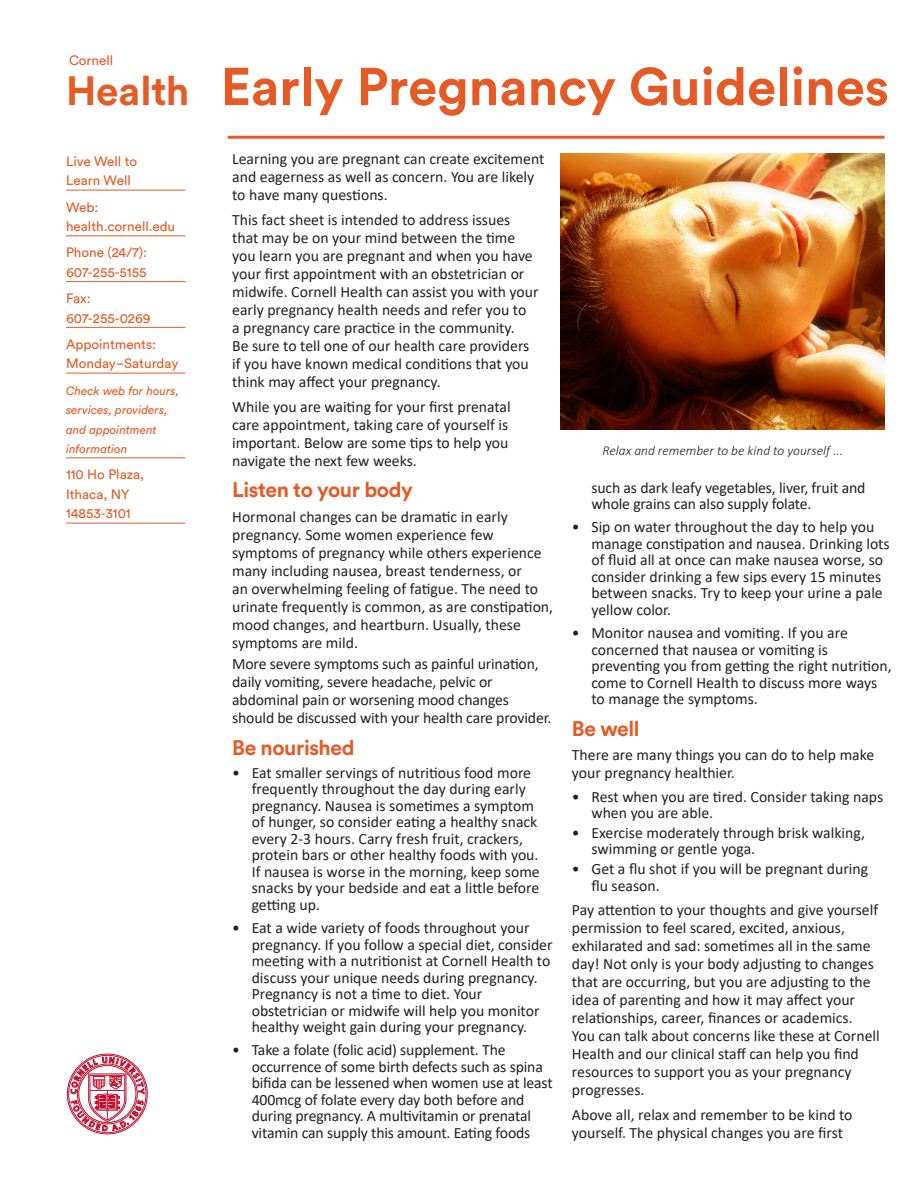
<style>
.page{position:relative;width:918px;height:1188px;background:#fff}
.page>*{position:absolute;margin:0;border:0;box-sizing:border-box;transform-origin:0 0}
.t1{font:700 52.5px "Circular Std";color:#e55a25}
.t2{font:700 40.5px "Circular Std";color:#e55a25}
.t3{font:700 21px "Circular Std";letter-spacing:-.02em;color:#e55a25}
.t4{font:15.75px/18px "Calibri";color:#231f20}
.t5{font:13.5px/19.5px "Circular Std";color:#e55a25}
.t6{font:italic 300 13.5px "Calibri";color:#231f20}
.t7{font:italic 12px/19.5px "Circular Std";color:#e55a25}
</style>
<div class="page">
<hr style="left:228px;top:136px;width:657px;height:3px;background:#e55a25">
<svg style="left:67px;top:1053px;width:81px;height:81px"></svg>
<hr style="left:66px;top:190px;width:119px;height:1px;background:#e55a25">
<hr style="left:66px;top:236px;width:119px;height:1px;background:#e55a25">
<hr style="left:66px;top:281px;width:119px;height:1px;background:#e55a25">
<hr style="left:66px;top:327px;width:119px;height:1px;background:#e55a25">
<hr style="left:66px;top:373px;width:119px;height:1px;background:#e55a25">
<hr style="left:66px;top:458px;width:119px;height:1px;background:#e55a25">
<hr style="left:66px;top:523px;width:119px;height:1px;background:#e55a25">
<img style="left:560px;top:153px;width:325px;height:277px">
<h2 class="t5" style="left:69px;top:50px;width:46px">Cornell</h2>
<h2 class="t2" style="left:66px;top:65px;width:125px">Health</h2>
<h1 class="t1" style="left:221px;top:53px;width:670px">Early Pregnancy Guidelines</h1>
<p class="t5" style="left:66px;top:151px;width:73px">Live Well to<br>Learn Well</p>
<p class="t5" style="left:66px;top:197px;width:111px">Web: health.cornell.edu</p>
<p class="t5" style="left:66px;top:243px;width:83px">Phone (24/7):<br>607-255-5155</p>
<p class="t5" style="left:66px;top:289px;width:86px">Fax:<br>607-255-0269</p>
<p class="t5" style="left:66px;top:334px;width:114px">Appointments:<br>Monday–Saturday</p>
<p class="t7" style="left:66px;top:381px;width:115px">Check web for hours, services, providers, and appointment information</p>
<p class="t5" style="left:66px;top:465px;width:80px">110 Ho Plaza,<br>Ithaca, NY<br>14853-3101</p>
<p class="t4" style="left:232px;top:149px;width:314px">Learning you are pregnant can create excitement and eagerness as well as concern. You are likely to have many questions.</p>
<p class="t4" style="left:232px;top:210px;width:308px">This fact sheet is intended to address issues that may be on your mind between the time you learn you are pregnant and when you have your first appointment with an obstetrician or midwife. Cornell Health can assist you with your early pregnancy health needs and refer you to<br>a pregnancy care practice in the community.<br>Be sure to tell one of our health care providers if you have known medical conditions that you think may affect your pregnancy.</p>
<p class="t4" style="left:232px;top:397px;width:280px">While you are waiting for your first prenatal care appointment, taking care of yourself is important. Below are some tips to help you navigate the next few weeks.</p>
<h2 class="t3" style="left:232px;top:476px;width:182px">Listen to your body</h2>
<p class="t4" style="left:232px;top:507px;width:322px">Hormonal changes can be dramatic in early pregnancy. Some women experience few symptoms of pregnancy while others experience many including nausea, breast tenderness, or<br>an overwhelming feeling of fatigue. The need to urinate frequently is common, as are constipation, mood changes, and heartburn. Usually, these symptoms are mild.</p>
<p class="t4" style="left:232px;top:654px;width:321px">More severe symptoms such as painful urination, daily vomiting, severe headache, pelvic or abdominal pain or worsening mood changes should be discussed with your health care provider.</p>
<h2 class="t3" style="left:232px;top:734px;width:124px">Be nourished</h2>
<p class="t4" style="left:252px;top:764px;width:290px;line-height:16.5px;text-indent:-20px">• Eat smaller servings of nutritious food more frequently throughout the day during early pregnancy. Nausea is sometimes a symptom of hunger, so consider eating a healthy snack every 2-3 hours. Carry fresh fruit, crackers, protein bars or other healthy foods with you.<br>If nausea is worse in the morning, keep some snacks by your bedside and eat a little before getting up.</p>
<p class="t4" style="left:252px;top:919px;width:302px;line-height:16.5px;text-indent:-20px">• Eat a wide variety of foods throughout your pregnancy. If you follow a special diet, consider meeting with a nutritionist at Cornell Health to discuss your unique needs during pregnancy.<br>Pregnancy is not a time to diet. Your obstetrician or midwife will help you monitor healthy weight gain during your pregnancy.</p>
<p class="t4" style="left:252px;top:1041px;width:302px;line-height:16.5px;text-indent:-20px">• Take a folate (folic acid) supplement. The occurrence of some birth defects such as spina bifida can be lessened when women use at least 400mcg of folate every day both before and during pregnancy. A multivitamin or prenatal vitamin can supply this amount. Eating foods</p>
<p class="t6" style="left:603px;top:442px;width:242px">Relax and remember to be kind to yourself ...</p>
<p class="t4" style="left:591px;top:479px;width:276px;line-height:16.5px">such as dark leafy vegetables, liver, fruit and whole grains can also supply folate.</p>
<p class="t4" style="left:591px;top:518px;width:300px;line-height:16.5px;text-indent:-20px">• Sip on water throughout the day to help you manage constipation and nausea. Drinking lots of fluid all at once can make nausea worse, so consider drinking a few sips every 15 minutes between snacks. Try to keep your urine a pale yellow color.</p>
<p class="t4" style="left:591px;top:624px;width:302px;line-height:16.5px;text-indent:-20px">• Monitor nausea and vomiting. If you are concerned that nausea or vomiting is preventing you from getting the right nutrition, come to Cornell Health to discuss more ways to manage the symptoms.</p>
<h2 class="t3" style="left:572px;top:715px;width:69px">Be well</h2>
<p class="t4" style="left:572px;top:746px;width:304px">There are many things you can do to help make your pregnancy healthier.</p>
<p class="t4" style="left:591px;top:788px;width:293px;line-height:16.5px;text-indent:-20px">• Rest when you are tired. Consider taking naps when you are able.</p>
<p class="t4" style="left:591px;top:824px;width:275px;line-height:16.5px;text-indent:-20px">• Exercise moderately through brisk walking, swimming or gentle yoga.</p>
<p class="t4" style="left:591px;top:860px;width:278px;line-height:16.5px;text-indent:-20px">• Get a flu shot if you will be pregnant during flu season.</p>
<p class="t4" style="left:572px;top:901px;width:309px">Pay attention to your thoughts and give yourself permission to feel scared, excited, anxious, exhilarated and sad: sometimes all in the same day! Not only is your body adjusting to changes that are occurring, but you are adjusting to the idea of parenting and how it may affect your relationships, career, finances or academics.<br>You can talk about concerns like these at Cornell Health and our clinical staff can help you find resources to support you as your pregnancy progresses.</p>
<p class="t4" style="left:572px;top:1105px;width:282px">Above all, relax and remember to be kind to yourself. The physical changes you are first</p>
</div>
